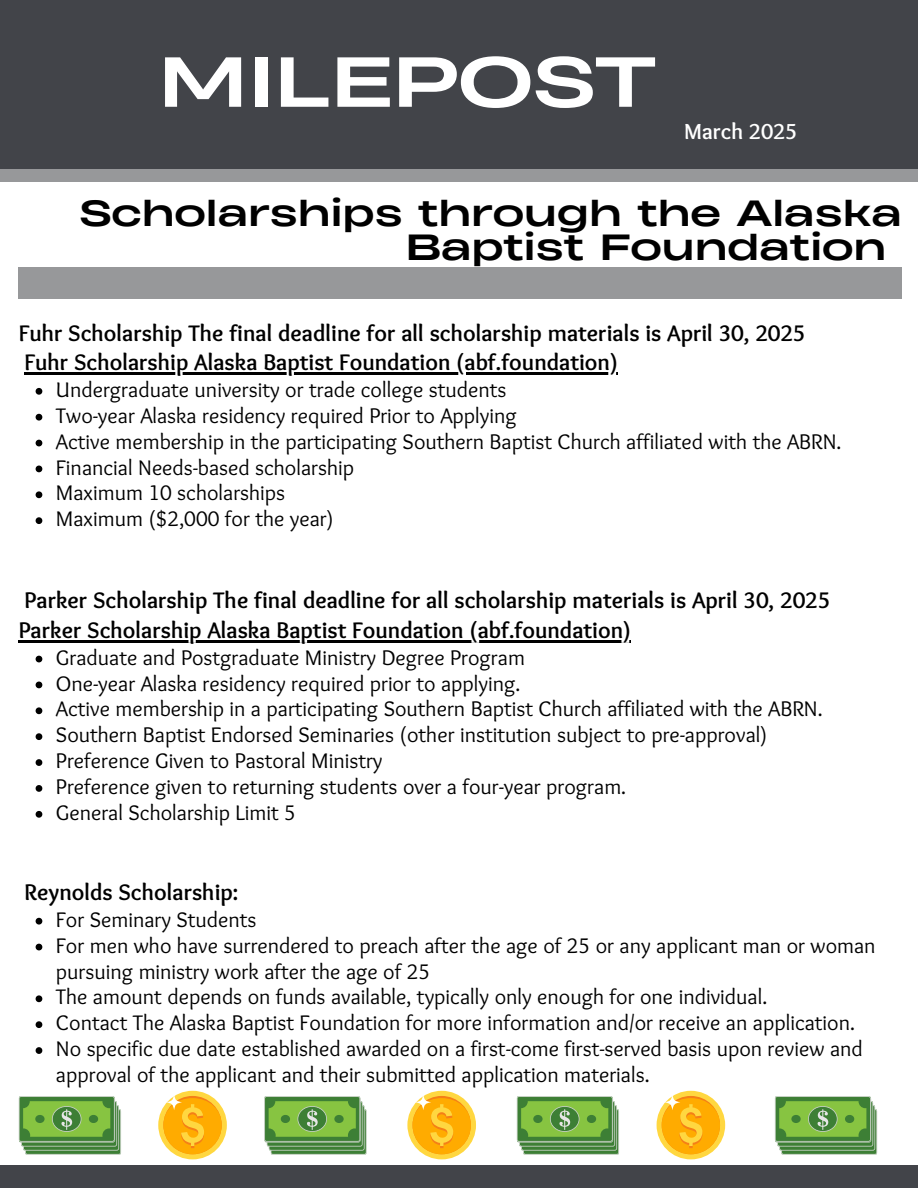
<style>
.page{position:relative;width:918px;height:1188px;background:#fff}
.page>*{position:absolute;margin:0;border:0;box-sizing:border-box;transform-origin:0 0}
.t1{font:66.45px "Heading Now 94";color:#fff}
.t2{font:34.35px/33.8px "Heading Now 94";color:#000}
.t3{font:700 23.4px "Sukar";color:#000}
.t4{font:700 22.5px "Sukar";color:#fff}
.t5{font:21.9px/25.8px "Sukar";color:#000}
</style>
<div class="page">
<div style="left:0;top:0;width:918px;height:169px;background:#424449"></div>
<div style="left:0;top:169px;width:918px;height:13px;background:#97989a"></div>
<div style="left:0;top:1166px;width:918px;height:22px;background:#424449"></div>
<div style="left:19px;top:268px;width:883px;height:31px;background:#97989a"></div>
<hr style="left:25px;top:372px;width:593px;height:2px;background:#000">
<svg style="left:36px;top:388px;width:6px;height:7px"></svg>
<svg style="left:36px;top:414px;width:6px;height:7px"></svg>
<svg style="left:36px;top:440px;width:6px;height:6px"></svg>
<svg style="left:36px;top:466px;width:6px;height:6px"></svg>
<svg style="left:36px;top:491px;width:6px;height:7px"></svg>
<svg style="left:36px;top:517px;width:6px;height:7px"></svg>
<hr style="left:19px;top:640px;width:612px;height:2px;background:#000">
<svg style="left:36px;top:656px;width:6px;height:6px"></svg>
<svg style="left:36px;top:682px;width:6px;height:6px"></svg>
<svg style="left:36px;top:707px;width:6px;height:7px"></svg>
<svg style="left:36px;top:733px;width:6px;height:7px"></svg>
<svg style="left:36px;top:759px;width:6px;height:7px"></svg>
<svg style="left:36px;top:785px;width:6px;height:7px"></svg>
<svg style="left:36px;top:811px;width:6px;height:7px"></svg>
<svg style="left:36px;top:918px;width:6px;height:7px"></svg>
<svg style="left:36px;top:944px;width:6px;height:6px"></svg>
<svg style="left:36px;top:995px;width:6px;height:7px"></svg>
<svg style="left:36px;top:1021px;width:6px;height:7px"></svg>
<svg style="left:36px;top:1047px;width:6px;height:7px"></svg>
<svg style="left:19px;top:1096px;width:102px;height:59px;background:#6fa652"></svg>
<svg style="left:517px;top:1096px;width:102px;height:59px;background:#6fa652"></svg>
<svg style="left:264px;top:1096px;width:103px;height:59px;background:#70a753"></svg>
<div style="left:158px;top:1091px;width:69px;height:68px;background:#ffd740;border-radius:50%"></div>
<svg style="left:163px;top:1096px;width:59px;height:58px"></svg>
<div style="left:163px;top:1098px;width:59px;height:56px;background:#ffab00;border-radius:50%"></div>
<svg style="left:181px;top:1104px;width:23px;height:44px"></svg>
<svg style="left:166px;top:1094px;width:16px;height:16px"></svg>
<div style="left:407px;top:1091px;width:69px;height:68px;background:#ffd740;border-radius:50%"></div>
<svg style="left:413px;top:1096px;width:58px;height:58px"></svg>
<div style="left:413px;top:1098px;width:58px;height:56px;background:#ffab00;border-radius:50%"></div>
<svg style="left:430px;top:1104px;width:23px;height:44px"></svg>
<svg style="left:415px;top:1094px;width:16px;height:16px"></svg>
<div style="left:657px;top:1091px;width:68px;height:68px;background:#ffd740;border-radius:50%"></div>
<svg style="left:662px;top:1096px;width:58px;height:58px"></svg>
<div style="left:662px;top:1098px;width:58px;height:56px;background:#ffab00;border-radius:50%"></div>
<svg style="left:679px;top:1104px;width:23px;height:44px"></svg>
<svg style="left:665px;top:1094px;width:15px;height:16px"></svg>
<svg style="left:775px;top:1096px;width:102px;height:59px;background:#6fa652"></svg>
<p class="t1" style="left:158px;top:37px;width:499px">MILEPOST</p>
<p class="t4" style="left:684px;top:119px;width:115px">March 2025</p>
<p class="t2" style="left:405px;top:196px;width:498px;text-indent:-326px">Scholarships through the Alaska<br>Baptist Foundation</p>
<h1 class="t3" style="left:19px;top:319px;width:788px">Fuhr Scholarship The final deadline for all scholarship materials is April 30, 2025</h1>
<h3 class="t3" style="left:25px;top:349px;width:595px">Fuhr Scholarship Alaska Baptist Foundation (abf.foundation)</h3>
<h3 class="t5" style="left:56px;top:378px;width:462px">Undergraduate university or trade college students<br>Two-year Alaska residency required Prior to Applying</h3>
<h2 class="t5" style="left:56px;top:430px;width:787px">Active membership in the participating Southern Baptist Church affiliated with the ABRN.</h2>
<h3 class="t5" style="left:56px;top:456px;width:300px">Financial Needs-based scholarship</h3>
<p class="t5" style="left:56px;top:482px;width:231px">Maximum 10 scholarships</p>
<p class="t5" style="left:56px;top:508px;width:279px">Maximum ($2,000 for the year)</p>
<p class="t3" style="left:25px;top:587px;width:807px">Parker Scholarship The final deadline for all scholarship materials is April 30, 2025</p>
<p class="t3" style="left:19px;top:616px;width:614px">Parker Scholarship Alaska Baptist Foundation (abf.foundation)</p>
<p class="t5" style="left:56px;top:646px;width:470px">Graduate and Postgraduate Ministry Degree Program<br>One-year Alaska residency required prior to applying.</p>
<p class="t5" style="left:56px;top:698px;width:768px">Active membership in a participating Southern Baptist Church affiliated with the ABRN.</p>
<p class="t5" style="left:56px;top:724px;width:713px">Southern Baptist Endorsed Seminaries (other institution subject to pre-approval)</p>
<h3 class="t5" style="left:56px;top:750px;width:328px">Preference Given to Pastoral Ministry</h3>
<p class="t5" style="left:56px;top:775px;width:572px">Preference given to returning students over a four-year program.</p>
<p class="t5" style="left:56px;top:801px;width:241px">General Scholarship Limit 5</p>
<p class="t3" style="left:25px;top:879px;width:215px">Reynolds Scholarship:</p>
<p class="t5" style="left:56px;top:908px;width:202px">For Seminary Students</p>
<p class="t5" style="left:56px;top:934px;width:821px">For men who have surrendered to preach after the age of 25 or any applicant man or woman pursuing ministry work after the age of 25</p>
<p class="t5" style="left:56px;top:986px;width:713px">The amount depends on funds available, typically only enough for one individual.</p>
<p class="t5" style="left:56px;top:1012px;width:801px">Contact The Alaska Baptist Foundation for more information and/or receive an application.</p>
<h3 class="t5" style="left:56px;top:1038px;width:808px">No specific due date established awarded on a first-come first-served basis upon review and approval of the applicant and their submitted application materials.</h3>
</div>
